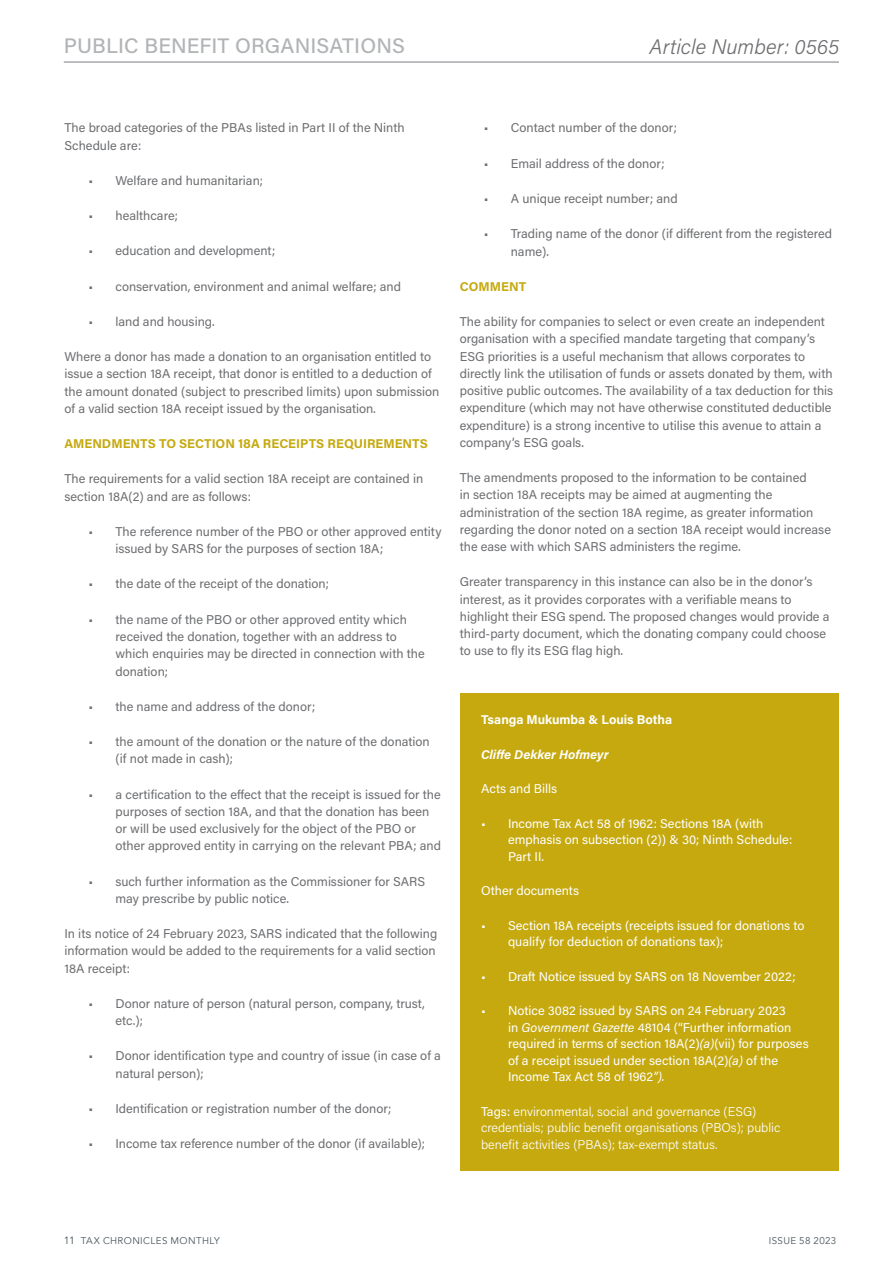
<style>
.page{position:relative;width:893px;height:1263px;background:#fff}
.page>*{position:absolute;margin:0;border:0;box-sizing:border-box;transform-origin:0 0}
.t1{font:500 21px "Acumin Pro";letter-spacing:.005em;color:#b1b4b6}
.t2{font:italic 300 21px "Acumin Pro";color:#6d6e71}
.t3{font:12.75px/17.2px "Acumin Pro";color:#6d6e71}
.t4{font:12.75px/16.5px "Acumin Pro";color:#fff}
.t5{font:300 12.75px/16.5px "Acumin Pro";color:#fff}
.t6{font:700 12.75px "Acumin Pro";color:#c5a90f}
.t7{font:700 12.75px "Acumin Pro";color:#fff}
.t8{font:italic 700 12.75px "Acumin Pro";color:#fff}
.t9{font:9.75px "Avenir";letter-spacing:.04em;color:#4a565c}
.s1{font-style:italic}
.s2{font-weight:400}
.s3{font-family:"Avenir LT Std";font-size:10.5px}
</style>
<div class="page">
<div style="left:460px;top:693px;width:378px;height:477px;background:#c5a90f"></div>
<hr style="left:64px;top:61px;width:775px;height:2px;background:#a7a9ac">
<h1 class="t1" style="left:64px;top:31px;width:343px">PUBLIC BENEFIT ORGANISATIONS</h1>
<h1 class="t2" style="left:649px;top:32px;width:191px">Article Number: 0565</h1>
<p class="t3" style="left:64px;top:119px;width:342px">The broad categories of the PBAs listed in Part II of the Ninth<br>Schedule are:</p>
<p class="t3" style="left:89px;top:171px;width:176px">• Welfare and humanitarian;</p>
<p class="t3" style="left:89px;top:207px;width:91px">• healthcare;</p>
<p class="t3" style="left:89px;top:242px;width:188px">• education and development;</p>
<p class="t3" style="left:89px;top:277px;width:314px">• conservation, environment and animal welfare; and</p>
<p class="t3" style="left:89px;top:312px;width:128px">• land and housing.</p>
<p class="t3" style="left:64px;top:348px;width:376px">Where a donor has made a donation to an organisation entitled to issue a section 18A receipt, that donor is entitled to a deduction of the amount donated (subject to prescribed limits) upon submission of a valid section 18A receipt issued by the organisation.</p>
<p class="t6" style="left:64px;top:435px;width:365px">AMENDMENTS TO SECTION 18A RECEIPTS REQUIREMENTS</p>
<p class="t3" style="left:64px;top:470px;width:360px">The requirements for a valid section 18A receipt are contained in section 18A(2) and are as follows:</p>
<p class="t3" style="left:116px;top:522px;width:327px;text-indent:-27px">• The reference number of the PBO or other approved entity issued by SARS for the purposes of section 18A;</p>
<p class="t3" style="left:89px;top:575px;width:242px">• the date of the receipt of the donation;</p>
<p class="t3" style="left:116px;top:610px;width:311px;text-indent:-27px">• the name of the PBO or other approved entity which received the donation, together with an address to which enquiries may be directed in connection with the donation;</p>
<p class="t3" style="left:89px;top:697px;width:228px">• the name and address of the donor;</p>
<p class="t3" style="left:116px;top:732px;width:316px;text-indent:-27px">• the amount of the donation or the nature of the donation (if not made in cash);</p>
<p class="t3" style="left:116px;top:785px;width:327px;text-indent:-27px">• a certification to the effect that the receipt is issued for the purposes of section 18A, and that the donation has been or will be used exclusively for the object of the PBO or other approved entity in carrying on the relevant PBA; and</p>
<p class="t3" style="left:116px;top:872px;width:311px;text-indent:-27px">• such further information as the Commissioner for SARS may prescribe by public notice.</p>
<p class="t3" style="left:64px;top:924px;width:374px;text-align:justify">In its notice of 24 February 2023, SARS indicated that the following information would be added to the requirements for a valid section 18A receipt:</p>
<p class="t3" style="left:116px;top:994px;width:311px;text-indent:-27px">• Donor nature of person (natural person, company, trust, etc.);</p>
<p class="t3" style="left:116px;top:1047px;width:327px;text-indent:-27px">• Donor identification type and country of issue (in case of a natural person);</p>
<p class="t3" style="left:89px;top:1099px;width:304px">• Identification or registration number of the donor;</p>
<p class="t3" style="left:89px;top:1134px;width:338px">• Income tax reference number of the donor (if available);</p>
<p class="t3" style="left:484px;top:119px;width:195px">• Contact number of the donor;</p>
<p class="t3" style="left:484px;top:154px;width:182px">• Email address of the donor;</p>
<p class="t3" style="left:484px;top:189px;width:195px">• A unique receipt number; and</p>
<p class="t3" style="left:511px;top:225px;width:323px;text-indent:-27px">• Trading name of the donor (if different from the registered name).</p>
<p class="t6" style="left:460px;top:277px;width:68px">COMMENT</p>
<p class="t3" style="left:460px;top:312px;width:375px">The ability for companies to select or even create an independent organisation with a specified mandate targeting that company’s ESG priorities is a useful mechanism that allows corporates to directly link the utilisation of funds or assets donated by them, with positive public outcomes. The availability of a tax deduction for this expenditure (which may not have otherwise constituted deductible expenditure) is a strong incentive to utilise this avenue to attain a company’s ESG goals.</p>
<p class="t3" style="left:460px;top:468px;width:373px">The amendments proposed to the information to be contained<br>in section 18A receipts may be aimed at augmenting the administration of the section 18A regime, as greater information regarding the donor noted on a section 18A receipt would increase the ease with which SARS administers the regime.</p>
<p class="t3" style="left:460px;top:573px;width:371px">Greater transparency in this instance can also be in the donor’s interest, as it provides corporates with a verifiable means to highlight their ESG spend. The proposed changes would provide a third-party document, which the donating company could choose to use to fly its ESG flag high.</p>
<p class="t7" style="left:481px;top:711px;width:193px">Tsanga Mukumba &amp; Louis Botha</p>
<p class="t8" style="left:481px;top:745px;width:129px">Cliffe Dekker Hofmeyr</p>
<p class="t4" style="left:481px;top:780px;width:78px">Acts and Bills</p>
<p class="t4" style="left:508px;top:814px;width:286px;text-indent:-27px">• Income Tax Act 58 of 1962: Sections 18A (with emphasis on subsection (2)) &amp; 30; Ninth Schedule:<br>Part II.</p>
<p class="t4" style="left:481px;top:882px;width:100px">Other documents</p>
<p class="t4" style="left:508px;top:916px;width:298px;text-indent:-27px">• Section 18A receipts (receipts issued for donations to qualify for deduction of donations tax);</p>
<p class="t4" style="left:481px;top:967px;width:316px">• Draft Notice issued by SARS on 18 November 2022;</p>
<p class="t4" style="left:508px;top:1002px;width:302px;text-indent:-27px">• Notice 3082 issued by SARS on 24 February 2023<br>in <span class="s1">Government Gazette</span> 48104 (“Further information required in terms of section 18A(2)<span class="s1">(a)</span>(vii) for purposes of a receipt issued under section 18A(2)<span class="s1">(a)</span> of the Income Tax Act 58 of 1962<span class="s1">”).</span></p>
<p class="t5" style="left:481px;top:1102px;width:301px"><span class="s2">Tags:</span> environmental, social and governance (ESG) credentials; public benefit organisations (PBOs); public benefit activities (PBAs); tax-exempt status.</p>
<p class="t9" style="left:64px;top:1234px;width:157px"><span class="s3">11</span> TAX CHRONICLES MONTHLY</p>
<p class="t9" style="left:769px;top:1234px;width:69px">ISSUE 58 2023</p>
</div>
